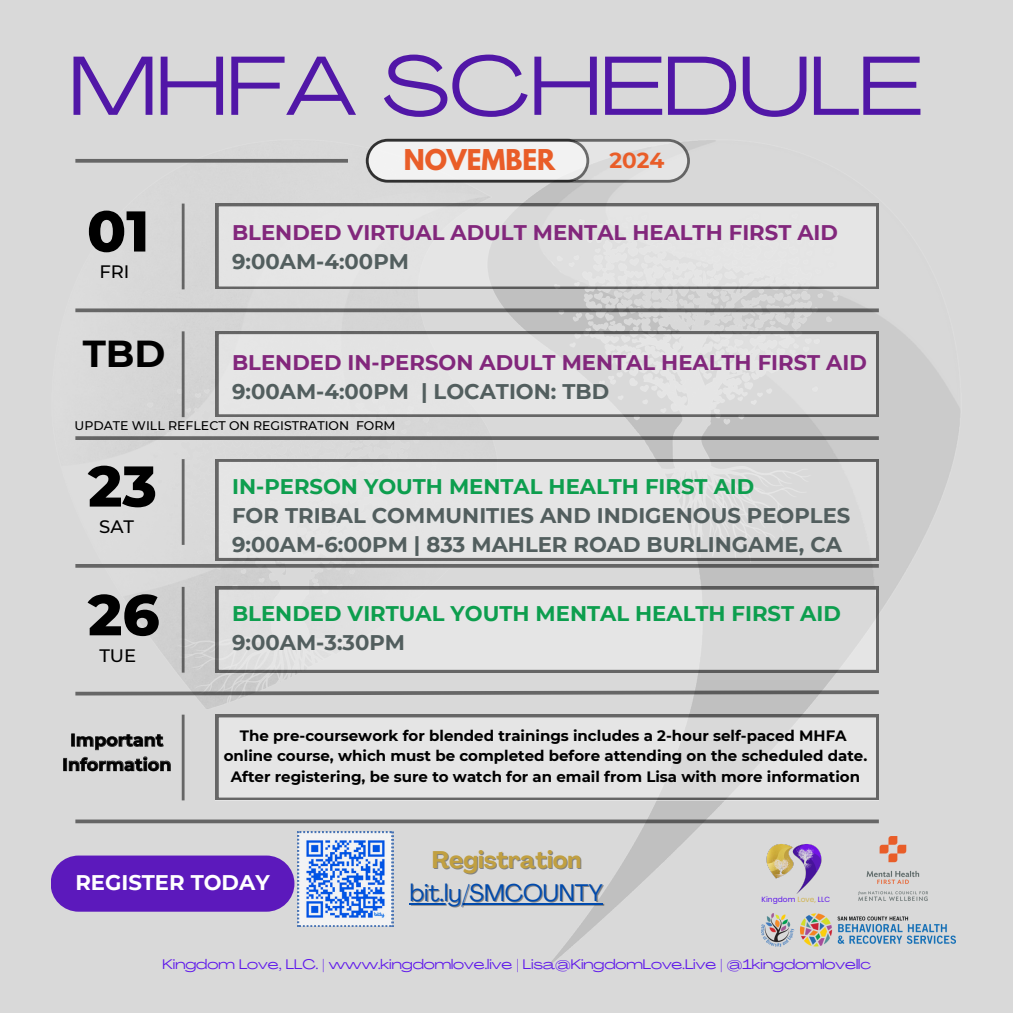
<style>
.page{position:relative;width:1013px;height:1013px;background:#fff}
.page>*{position:absolute;margin:0;border:0;box-sizing:border-box;transform-origin:0 0}
.t1{font:82.5px "Agrandir Grand";color:#5117a7}
.t2{font:800 57.38px "Montserrat";color:#000}
.t3{font:800 57.25px "Montserrat";color:#000}
.t4{font:700 37.5px "Montserrat";color:#000}
.t5{font:700 25.38px "League Spartan";color:#e95d28}
.t6{font:23.75px "Agrandir";color:#004aad}
.t7{font:700 23.75px "Agrandir";color:#c1a041}
.t8{font:700 21.62px "Montserrat";color:#e95d28}
.t9{font:700 21.12px/29px "Montserrat";color:#525e5e}
.t10{font:700 21.12px/29px "Montserrat";color:#82277c}
.t11{font:700 21.12px/29px "Montserrat";color:#0d9e4e}
.t12{font:700 21.12px "Montserrat";color:#fff}
.t13{font:500 18px "Montserrat";color:#000}
.t14{font:700 17.5px/24.4px "Montserrat";color:#000;text-align:center}
.t15{font:700 15px/20.6px "Montserrat";color:#000;text-align:center}
.t16{font:13.75px "Agrandir Grand";color:#5e17eb}
.t17{font:500 12.5px "Montserrat";color:#000}
.t18{font:7.5px "Poppins";color:#5e17eb}
.s1{color:#525e5e}
.s2{color:#0d9e4e}
.s3{color:#d0b454}
</style>
<div class="page">
<img style="left:0;top:0;width:1012px;height:1012px">
<hr style="left:410px;top:902px;width:193px;height:2px;background:#004aad">
<h5 class="t1" style="left:69px;top:53px;width:854px">MHFA SCHEDULE</h5>
<h2 class="t5" style="left:404px;top:148px;width:153px">NOVEMBER</h2>
<h5 class="t8" style="left:609px;top:147px;width:57px">2024</h5>
<p class="t3" style="left:87px;top:196px;width:64px">01</p>
<p class="t13" style="left:99px;top:261px;width:32px">FRI</p>
<h5 class="t4" style="left:83px;top:330px;width:84px">TBD</h5>
<p class="t10" style="left:232px;top:217px;width:607px">BLENDED VIRTUAL ADULT MENTAL HEALTH FIRST AID</p>
<p class="t9" style="left:232px;top:246px;width:178px">9:00AM-4:00PM</p>
<p class="t10" style="left:232px;top:347px;width:636px">BLENDED IN-PERSON ADULT MENTAL HEALTH FIRST AID<br><span class="s1">9:00AM-4:00PM | LOCATION: TBD</span></p>
<p class="t17" style="left:74px;top:418px;width:322px">UPDATE WILL REFLECT ON REGISTRATION FORM</p>
<h5 class="t3" style="left:88px;top:451px;width:70px">23</h5>
<p class="t13" style="left:99px;top:516px;width:36px">SAT</p>
<p class="t2" style="left:88px;top:579px;width:73px">26</p>
<p class="t13" style="left:99px;top:644px;width:38px">TUE</p>
<p class="t14" style="left:62px;top:727px;width:111px">Important<br>Information</p>
<p class="t9" style="left:232px;top:471px;width:620px"><span class="s2">IN-PERSON YOUTH MENTAL HEALTH FIRST AID<br></span>FOR TRIBAL COMMUNITIES AND INDIGENOUS PEOPLES<br>9:00AM-6:00PM | 833 MAHLER ROAD BURLINGAME, CA</p>
<p class="t11" style="left:232px;top:599px;width:610px">BLENDED VIRTUAL YOUTH MENTAL HEALTH FIRST AID<br><span class="s1">9:00AM-3:30PM</span></p>
<p class="t15" style="left:240px;top:725px;width:608px">The pre-coursework for blended trainings includes a 2-hour self-paced MHFA</p>
<h4 class="t15" style="left:224px;top:745px;width:645px">online course, which must be completed before attending on the scheduled date.<br>After registering, be sure to watch for an email from Lisa with more information</h4>
<p class="t12" style="left:75px;top:869px;width:196px">REGISTER TODAY</p>
<p class="t7" style="left:431px;top:850px;width:151px">Registration</p>
<p class="t6" style="left:410px;top:882px;width:195px">bit.ly/SMCOUNTY</p>
<h5 class="t18" style="left:761px;top:894px;width:70px">Kingdom <span class="s3">Love,</span> LLC</h5>
<p class="t16" style="left:163px;top:958px;width:710px">Kingdom Love, LLC. | www.kingdomlove.live | Lisa@KingdomLove.Live | @1kingdomlovellc</p>
</div>
